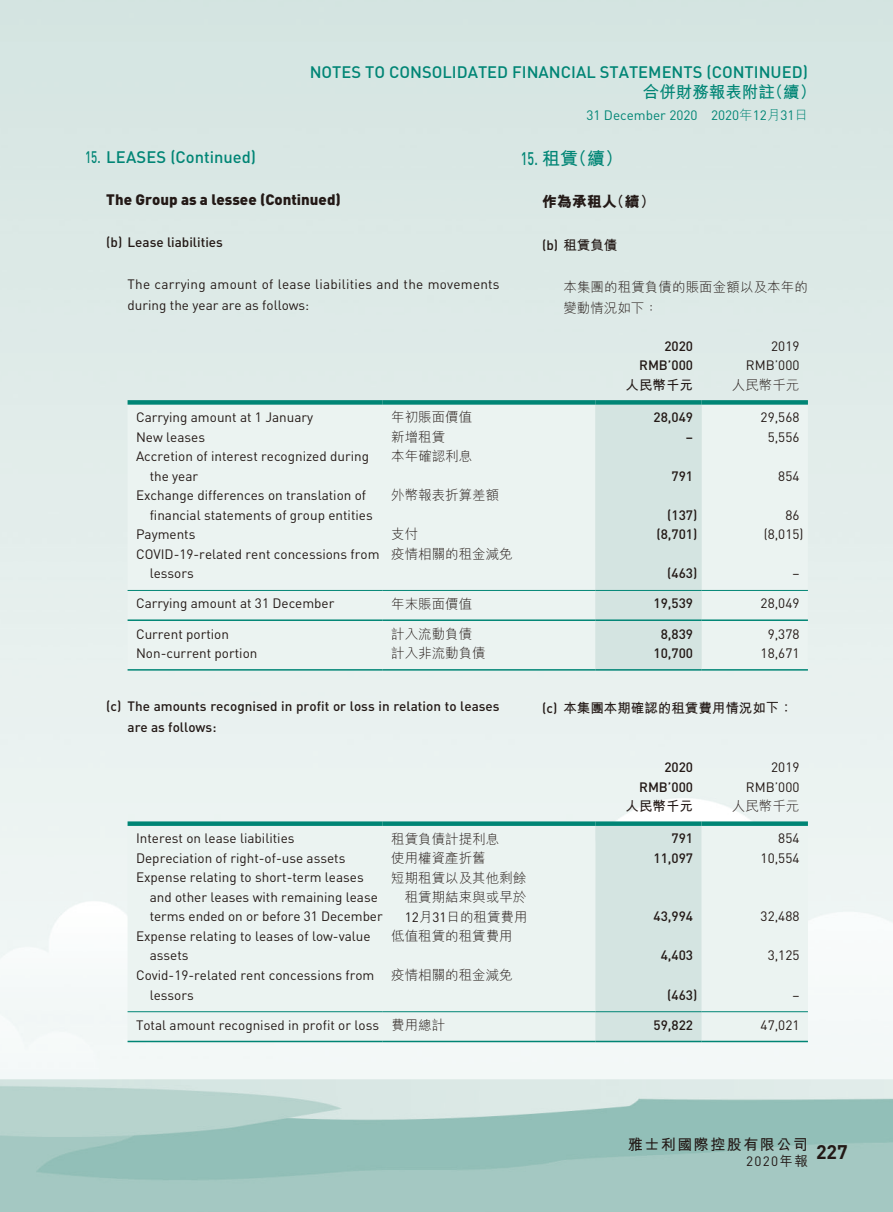
<style>
.page{position:relative;width:893px;height:1212px;background:#fff}
.page>*{position:absolute;margin:0;border:0;box-sizing:border-box;transform-origin:0 0}
.t1{font:700 19.5px "DIN Pro";color:#231916}
.t2{font:18px "M Hei HK Bold E Ten B5 H";color:#008575}
.t3{font:500 16.5px "DIN Pro";color:#008575}
.t4{font:500 16.5px "DIN Pro";color:#008575;scale:.7 1}
.t5{font:16.5px "M Hei HK Bold E Ten B5 H";color:#008575}
.t6{font:900 15px "DIN Pro";color:#231916}
.t7{font:15px "M Hei HK Bold E Ten B5 H";letter-spacing:.1em;color:#231916}
.t8{font:15px "M Hei HK Xbold E Ten B5 H";color:#231916}
.t9{font:13.5px/19.5px "DIN Pro";color:#231916}
.t10{font:500 13.5px/21px "DIN Pro";color:#231916}
.t11{font:13.5px/19.5px "M Hei HK Light E Ten B5 H";color:#231916;text-align:justify}
.t12{font:13.5px/21px "DIN Pro";letter-spacing:.02em;color:#231916}
.t13{font:13.5px "M Hei HK Bold E Ten B5 H";color:#231916}
.t14{font:13.5px "DIN Pro";color:#008575}
.s1{font-family:"M Hei HK Light E Ten B5 H"}
.s2{font-family:"DIN Pro";font-weight:500}
.s3{font-family:"DIN Pro"}
.s4{font-family:"M Hei HK Medium E Ten B5 H"}
</style>
<div class="page">
<div style="left:128px;top:405px;width:680px;height:264px;background:#ebf3f1"></div>
<div style="left:595px;top:405px;width:107px;height:264px;background:#d4e4e1"></div>
<div style="left:128px;top:400px;width:255px;height:5px;background:#008575"></div>
<div style="left:383px;top:400px;width:212px;height:5px;background:#008575"></div>
<div style="left:595px;top:400px;width:107px;height:5px;background:#008575"></div>
<div style="left:702px;top:400px;width:106px;height:5px;background:#008575"></div>
<hr style="left:128px;top:590px;width:255px;height:1px;background:#008575">
<hr style="left:383px;top:590px;width:212px;height:1px;background:#008575">
<hr style="left:595px;top:590px;width:107px;height:1px;background:#008575">
<hr style="left:702px;top:590px;width:106px;height:1px;background:#008575">
<hr style="left:128px;top:619px;width:255px;height:2px;background:#008575">
<hr style="left:383px;top:619px;width:212px;height:2px;background:#008575">
<hr style="left:595px;top:619px;width:107px;height:2px;background:#008575">
<hr style="left:702px;top:619px;width:106px;height:2px;background:#008575">
<hr style="left:128px;top:669px;width:255px;height:2px;background:#008575">
<hr style="left:383px;top:669px;width:212px;height:2px;background:#008575">
<hr style="left:595px;top:669px;width:107px;height:2px;background:#008575">
<hr style="left:702px;top:669px;width:106px;height:2px;background:#008575">
<div style="left:128px;top:826px;width:680px;height:215px;background:#ebf3f1"></div>
<div style="left:595px;top:826px;width:107px;height:215px;background:#d4e4e1"></div>
<div style="left:128px;top:821px;width:255px;height:5px;background:#008575"></div>
<div style="left:383px;top:821px;width:212px;height:5px;background:#008575"></div>
<div style="left:595px;top:821px;width:107px;height:5px;background:#008575"></div>
<div style="left:702px;top:821px;width:106px;height:5px;background:#008575"></div>
<hr style="left:128px;top:1011px;width:255px;height:1px;background:#008575">
<hr style="left:383px;top:1011px;width:212px;height:1px;background:#008575">
<hr style="left:595px;top:1011px;width:107px;height:1px;background:#008575">
<hr style="left:702px;top:1011px;width:106px;height:1px;background:#008575">
<hr style="left:128px;top:1041px;width:255px;height:1px;background:#008575">
<hr style="left:383px;top:1041px;width:212px;height:1px;background:#008575">
<hr style="left:595px;top:1041px;width:107px;height:1px;background:#008575">
<hr style="left:702px;top:1041px;width:106px;height:1px;background:#008575">
<p class="t3" style="left:310px;top:66px;width:500px">NOTES TO CONSOLIDATED FINANCIAL STATEMENTS (CONTINUED)</p>
<p class="t5" style="left:643px;top:86px;width:175px">合併財務報表附註（續）</p>
<p class="t14" style="left:586px;top:110px;width:223px">31 December 2020 2020<span class="s1">年</span>12<span class="s1">月</span>31<span class="s1">日</span></p>
<p class="t4" style="left:85px;top:151px;width:246px">15. LEASES (Continued)</p>
<p class="t6" style="left:106px;top:194px;width:236px">The Group as a lessee (Continued)</p>
<p class="t10" style="left:106px;top:234px;width:118px">(b) Lease liabilities</p>
<p class="t12" style="left:128px;top:276px;width:374px">The carrying amount of lease liabilities and the movements during the year are as follows:</p>
<h2 class="t2" style="left:521px;top:151px;width:104px"><span class="s2">15.</span> 租賃（續）</h2>
<p class="t8" style="left:542px;top:196px;width:114px">作為承租人（續）</p>
<p class="t13" style="left:542px;top:239px;width:77px"><span class="s2">(b)</span> 租賃負債</p>
<p class="t11" style="left:563px;top:278px;width:246px;line-height:21px">本集團的租賃負債的賬面金額以及本年的變動情況如下：</p>
<p class="t10" style="left:664px;top:337px;width:30px">2020</p>
<p class="t9" style="left:771px;top:338px;width:30px">2019</p>
<p class="t10" style="left:639px;top:357px;width:55px">RMB’000</p>
<p class="t13" style="left:626px;top:380px;width:69px">人民幣千元</p>
<p class="t9" style="left:746px;top:357px;width:55px">RMB’000</p>
<p class="t11" style="left:732px;top:377px;width:69px">人民幣千元</p>
<p class="t9" style="left:136px;top:409px;width:179px">Carrying amount at 1 January</p>
<p class="t11" style="left:391px;top:409px;width:82px">年初賬面價值</p>
<p class="t10" style="left:653px;top:408px;width:41px">28,049</p>
<p class="t9" style="left:761px;top:409px;width:40px">29,568</p>
<p class="t9" style="left:136px;top:429px;width:70px">New leases</p>
<p class="t11" style="left:391px;top:429px;width:55px">新增租賃</p>
<p class="t10" style="left:686px;top:428px;width:9px">–</p>
<p class="t9" style="left:768px;top:429px;width:33px">5,556</p>
<p class="t9" style="left:150px;top:448px;width:221px;text-indent:-14px">Accretion of interest recognized during the year</p>
<p class="t11" style="left:391px;top:448px;width:82px">本年確認利息</p>
<p class="t10" style="left:671px;top:467px;width:23px">791</p>
<p class="t9" style="left:778px;top:468px;width:23px">854</p>
<p class="t9" style="left:150px;top:487px;width:225px;text-indent:-14px">Exchange differences on translation of financial statements of group entities</p>
<p class="t11" style="left:391px;top:487px;width:109px">外幣報表折算差額</p>
<p class="t10" style="left:667px;top:506px;width:32px">(137)</p>
<p class="t9" style="left:785px;top:507px;width:16px">86</p>
<p class="t9" style="left:136px;top:526px;width:61px">Payments</p>
<p class="t11" style="left:391px;top:526px;width:28px">支付</p>
<p class="t10" style="left:656px;top:525px;width:43px">(8,701)</p>
<p class="t9" style="left:764px;top:526px;width:41px">(8,015)</p>
<p class="t9" style="left:150px;top:546px;width:231px;text-indent:-14px">COVID-19-related rent concessions from lessors</p>
<p class="t11" style="left:391px;top:546px;width:123px">疫情相關的租金減免</p>
<p class="t10" style="left:667px;top:564px;width:32px">(463)</p>
<p class="t9" style="left:792px;top:565px;width:9px">–</p>
<p class="t9" style="left:136px;top:595px;width:200px">Carrying amount at 31 December</p>
<p class="t11" style="left:391px;top:596px;width:82px">年末賬面價值</p>
<p class="t10" style="left:653px;top:595px;width:41px">19,539</p>
<p class="t9" style="left:761px;top:595px;width:40px">28,049</p>
<p class="t9" style="left:136px;top:625px;width:94px">Current portion</p>
<p class="t11" style="left:391px;top:626px;width:82px">計入流動負債</p>
<p class="t10" style="left:661px;top:625px;width:34px">8,839</p>
<p class="t9" style="left:768px;top:625px;width:33px">9,378</p>
<p class="t9" style="left:136px;top:645px;width:123px">Non-current portion</p>
<p class="t11" style="left:391px;top:645px;width:96px">計入非流動負債</p>
<p class="t10" style="left:653px;top:644px;width:41px">10,700</p>
<p class="t9" style="left:761px;top:645px;width:40px">18,671</p>
<p class="t10" style="left:128px;top:697px;width:374px;text-indent:-21px">(c) The amounts recognised in profit or loss in relation to leases are as follows:</p>
<p class="t10" style="left:664px;top:758px;width:30px">2020</p>
<p class="t9" style="left:771px;top:759px;width:30px">2019</p>
<p class="t10" style="left:639px;top:778px;width:55px">RMB’000</p>
<p class="t13" style="left:626px;top:801px;width:69px">人民幣千元</p>
<p class="t13" style="left:542px;top:703px;width:252px"><span class="s2">(c)</span> 本集團本期確認的租賃費用情況如下：</p>
<p class="t9" style="left:746px;top:779px;width:55px">RMB’000</p>
<p class="t11" style="left:732px;top:798px;width:69px">人民幣千元</p>
<p class="t9" style="left:136px;top:830px;width:160px">Interest on lease liabilities</p>
<p class="t11" style="left:391px;top:831px;width:109px">租賃負債計提利息</p>
<p class="t10" style="left:671px;top:830px;width:23px">791</p>
<p class="t9" style="left:778px;top:830px;width:23px">854</p>
<p class="t9" style="left:136px;top:850px;width:211px">Depreciation of right-of-use assets</p>
<p class="t11" style="left:391px;top:850px;width:96px">使用權資產折舊</p>
<p class="t10" style="left:653px;top:849px;width:41px">11,097</p>
<p class="t9" style="left:761px;top:850px;width:40px">10,554</p>
<p class="t9" style="left:150px;top:869px;width:235px;text-indent:-14px">Expense relating to short-term leases and other leases with remaining lease terms ended on or before 31 December</p>
<p class="t11" style="left:405px;top:870px;width:124px;text-indent:-14px">短期租賃以及其他剩餘租賃期結束與或早於<span class="s3">12</span>月<span class="s3">31</span>日的租賃費用</p>
<p class="t10" style="left:653px;top:908px;width:41px">43,994</p>
<p class="t9" style="left:761px;top:908px;width:40px">32,488</p>
<p class="t9" style="left:150px;top:928px;width:222px;text-indent:-14px">Expense relating to leases of low-value assets</p>
<p class="t11" style="left:391px;top:928px;width:123px">低值租賃的租賃費用</p>
<p class="t9" style="left:150px;top:967px;width:226px;text-indent:-14px">Covid-19-related rent concessions from lessors</p>
<p class="t11" style="left:391px;top:967px;width:123px">疫情相關的租金減免</p>
<p class="t10" style="left:661px;top:947px;width:34px">4,403</p>
<p class="t9" style="left:768px;top:947px;width:33px">3,125</p>
<p class="t10" style="left:667px;top:986px;width:32px">(463)</p>
<p class="t9" style="left:792px;top:986px;width:9px">–</p>
<p class="t9" style="left:136px;top:1017px;width:311px">Total amount recognised in profit or loss <span class="s1">費用總計</span></p>
<p class="t10" style="left:653px;top:1016px;width:41px">59,822</p>
<p class="t9" style="left:761px;top:1017px;width:40px">47,021</p>
<p class="t7" style="left:628px;top:1138px;width:181px">雅士利國際控股有限公司</p>
<p class="t9" style="left:746px;top:1153px;width:63px">2020<span class="s4">年報</span></p>
<h1 class="t1" style="left:816px;top:1144px;width:33px">227</h1>
</div>
